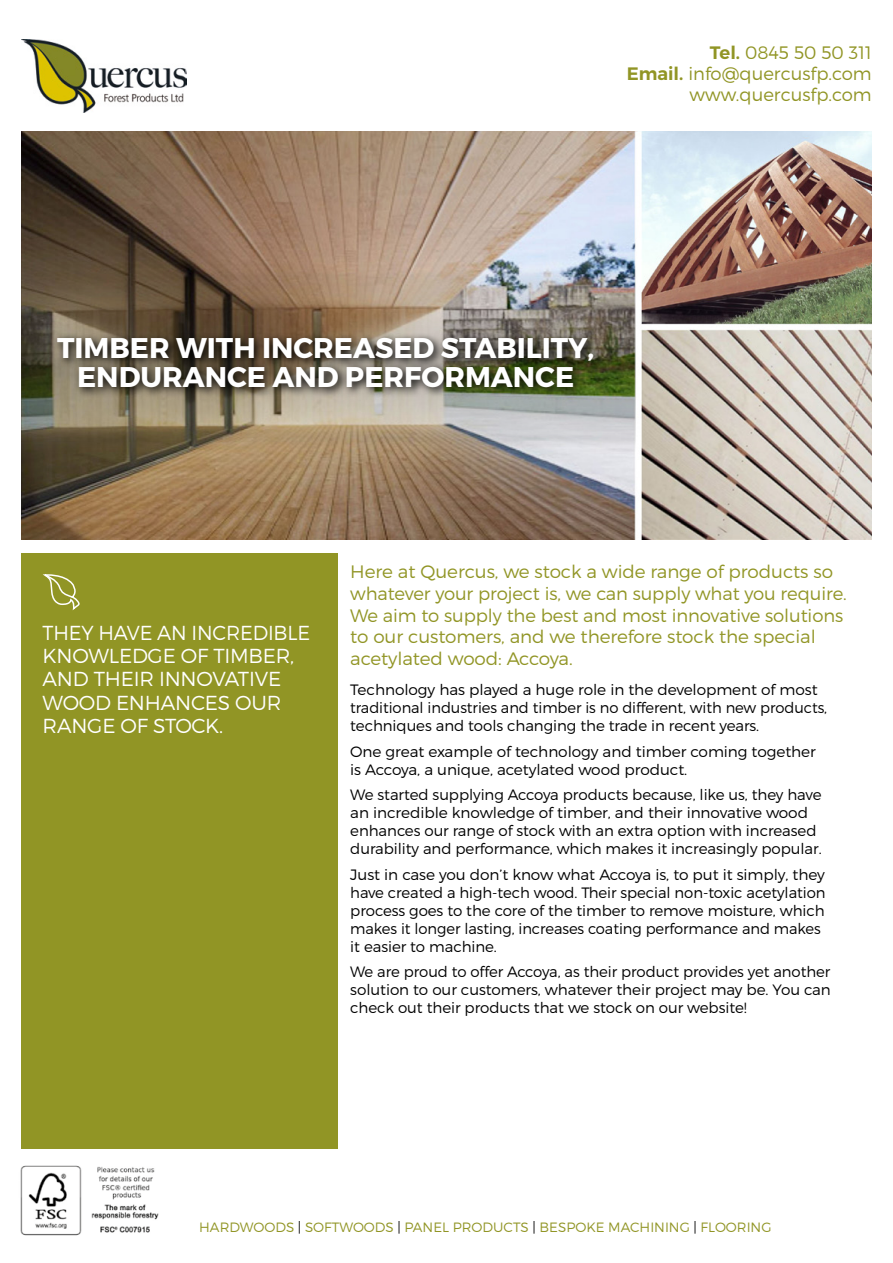
<style>
.page{position:relative;width:893px;height:1263px;background:#fff}
.page>*{position:absolute;margin:0;border:0;box-sizing:border-box;transform-origin:0 0}
.t1{font:700 28.5px/28.5px "Montserrat";color:#fff;text-align:center}
.t2{font:300 20.25px/23.2px "Montserrat";letter-spacing:-.01em;color:#fff}
.t3{font:300 18px/21.8px "Montserrat";letter-spacing:-.005em;color:#919525;text-align:right}
.t4{font:300 15px/18px "Montserrat";letter-spacing:-.005em;color:#000}
.t5{font:300 13.5px "Montserrat";color:#919525}
.s1{font-weight:600}
.s2{color:#000}
</style>
<div class="page">
<div style="left:21px;top:553px;width:317px;height:595px;background:#919525"></div>
<svg style="left:43px;top:574px;width:37px;height:36px"></svg>
<img style="left:22px;top:40px;width:164px;height:72px">
<img style="left:20px;top:1165px;width:139px;height:71px">
<img style="left:21px;top:132px;width:851px;height:408px">
<img style="left:21px;top:263px;width:614px;height:190px">
<svg style="left:52px;top:333px;width:552px;height:65px"></svg>
<p class="t3" style="left:627px;top:42px;width:247px;line-height:21px"><span class="s1">Tel.</span> 0845 50 50 311<br><span class="s1">Email.</span> info@quercusfp.com www.quercusfp.com</p>
<h1 class="t1" style="left:57px;top:334px;width:539px">TIMBER WITH INCREASED STABILITY,<br>ENDURANCE AND PERFORMANCE</h1>
<h2 class="t2" style="left:43px;top:621px;width:269px">They have an incredible knowledge of timber, and their innovative wood enhances our range of stock.</h2>
<p class="t3" style="left:350px;top:561px;width:498px;text-align:left">H ere at Quercus, we stock a wide range of products so whatever your project is, we can supply what you require.<br>We aim to supply the best and most innovative solutions to our customers, and we therefore stock the special acetylated wood: Accoya.</p>
<p class="t4" style="left:350px;top:681px;width:478px">Technology has played a huge role in the development of most traditional industries and timber is no different, with new products, techniques and tools changing the trade in recent years.</p>
<p class="t4" style="left:350px;top:742px;width:467px">One great example of technology and timber coming together is Accoya, a unique, acetylated wood product.</p>
<p class="t4" style="left:350px;top:786px;width:473px">We started supplying Accoya products because, like us, they have an incredible knowledge of timber, and their innovative wood enhances our range of stock with an extra option with increased durability and performance, which makes it increasingly popular.</p>
<p class="t4" style="left:350px;top:865px;width:477px">Just in case you don’t know what Accoya is, to put it simply, they have created a high-tech wood. Their special non-toxic acetylation process goes to the core of the timber to remove moisture, which makes it longer lasting, increases coating performance and makes it easier to machine.</p>
<p class="t4" style="left:350px;top:963px;width:482px;text-align:justify">We are proud to offer Accoya, as their product provides yet another solution to our customers, whatever their project may be. You can check out their products that we stock on our website!</p>
<p class="t5" style="left:199px;top:1219px;width:12px">HARDWOODS</p>
<p class="t5" style="left:298px;top:1219px;width:17px"><span class="s2">|</span> SOF</p>
<p class="t5" style="left:332px;top:1219px;width:20px">TWOODS</p>
<p class="t5" style="left:397px;top:1219px;width:26px"><span class="s2">|</span> PANEL</p>
<p class="t5" style="left:453px;top:1219px;width:20px">PRODUC</p>
<p class="t5" style="left:513px;top:1219px;width:36px">TS<span class="s2">|</span>BES</p>
<p class="t5" style="left:566px;top:1219px;width:20px">POKE</p>
<p class="t5" style="left:608px;top:1219px;width:10px">MACHINING</p>
<p class="t5" style="left:694px;top:1219px;width:17px"><span class="s2">|</span> FLOORING</p>
</div>
